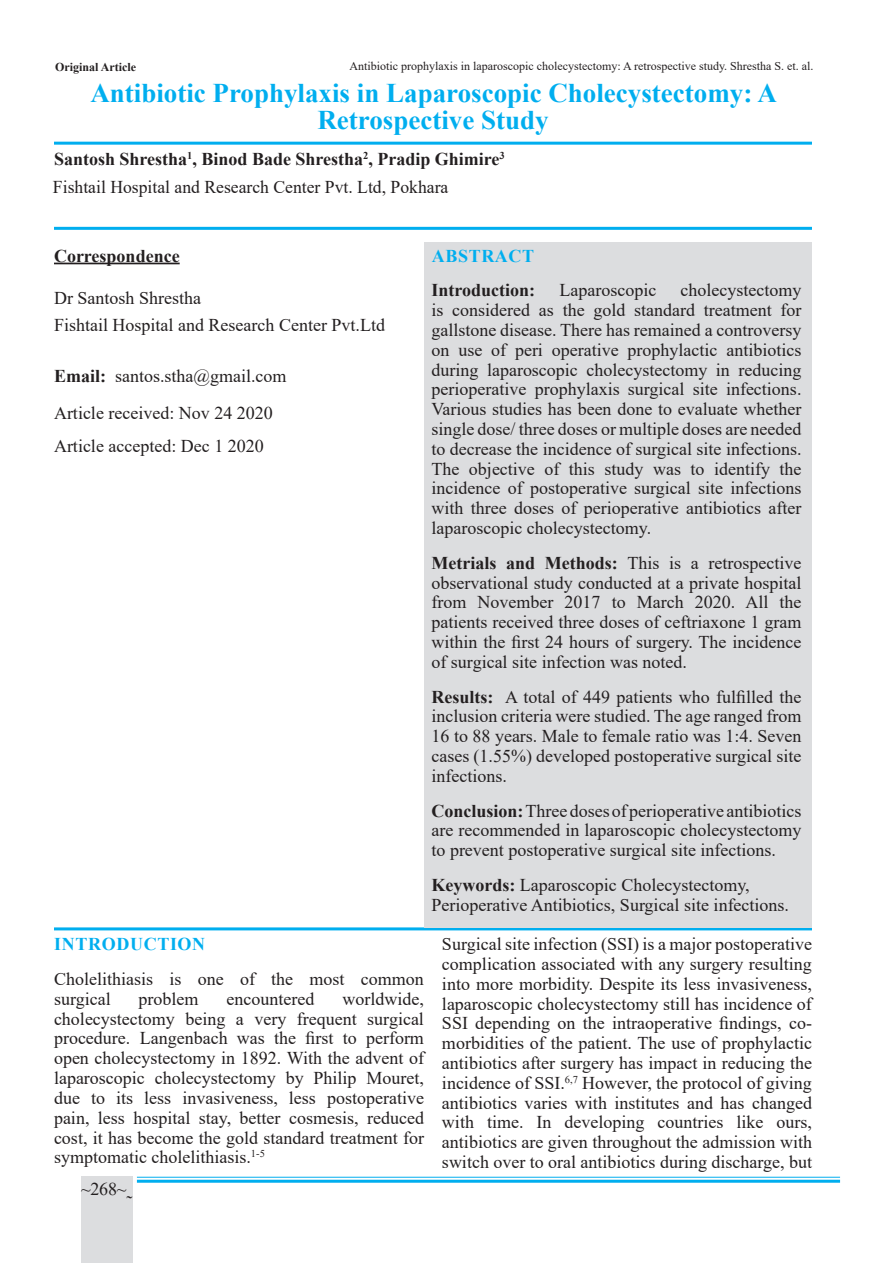
<style>
.page{position:relative;width:893px;height:1263px;background:#fff}
.page>*{position:absolute;margin:0;border:0;box-sizing:border-box;transform-origin:0 0}
.Normal___16_pt_Bold{font:700 27px/27px "Times New Roman";color:#00aeef;text-align:center}
.t1{font:18px/19.8px "Times New Roman";color:#231f20;text-align:justify}
.t2{font:700 18px "Times New Roman";color:#231f20}
.t3{font:700 18px "Times New Roman";letter-spacing:.035em;color:#00aeef}
.Normal___16_pt_Bold-2{font:12px "Times New Roman";color:#231f20}
.t4{font:700 12px "Times New Roman";color:#231f20}
.s1{font-weight:700}
</style>
<div class="page">
<hr style="left:137px;top:1177px;width:703px;height:1px;background:#00aeef">
<hr style="left:137px;top:1180px;width:703px;height:3px;background:#00aeef">
<div style="left:81px;top:1177px;width:51px;height:86px;background:#dcdddf"></div>
<hr style="left:54px;top:263px;width:126px;height:1px;background:#231f20">
<hr style="left:54px;top:227px;width:758px;height:3px;background:#00aeef">
<hr style="left:54px;top:927px;width:758px;height:3px;background:#00aeef">
<hr style="left:54px;top:142px;width:758px;height:3px;background:#00aeef">
<div style="left:424px;top:242px;width:387px;height:686px;background:#dcdddf"></div>
<p class="t4" style="left:55px;top:58px;width:82px">Original Article</p>
<p class="Normal___16_pt_Bold-2" style="left:349px;top:57px;width:466px">Antibiotic prophylaxis in laparoscopic cholecystectomy: A retrospective study. Shrestha S. et. al.</p>
<p class="Normal___16_pt_Bold-2" style="left:440px;top:61px;width:344px">Medical Journal of Pokhara Academy of Health Sciences Vol. 3 Issue 2</p>
<p class="Normal___16_pt_Bold" style="left:90px;top:79px;width:688px">Antibiotic Prophylaxis in Laparoscopic Cholecystectomy: A<br>Retrospective Study</p>
<p class="t2" style="left:54px;top:146px;width:452px">Santosh Shrestha<sup>1</sup>, Binod Bade Shrestha<sup>2</sup>, Pradip Ghimire<sup>3</sup></p>
<p class="t1" style="left:53px;top:176px;width:397px">Fishtail Hospital and Research Center Pvt. Ltd, Pokhara</p>
<p class="t2" style="left:54px;top:242px;width:127px">Correspondence</p>
<p class="t1" style="left:54px;top:287px;width:148px">Dr Santosh Shrestha</p>
<p class="t1" style="left:54px;top:314px;width:332px">Fishtail Hospital and Research Center Pvt.Ltd</p>
<p class="t1" style="left:54px;top:365px;width:234px"><span class="s1">Email:</span> santos.stha@gmail.com</p>
<p class="t1" style="left:54px;top:402px;width:220px">Article received: Nov 24 2020</p>
<p class="t1" style="left:54px;top:435px;width:211px">Article accepted: Dec 1 2020</p>
<p class="t3" style="left:432px;top:242px;width:104px">ABSTRACT</p>
<p class="t2" style="left:431px;top:277px;width:105px">Introduction:</p>
<p class="t1" style="left:559px;top:280px;width:98px">Laparoscopic</p>
<p class="t1" style="left:431px;top:280px;width:371px;text-indent:249px">cholecystectomy is considered as the gold standard treatment for gallstone disease. There has remained a controversy on use of peri operative prophylactic antibiotics during laparoscopic cholecystectomy in reducing perioperative prophylaxis surgical site infections.<br>Various studies has been done to evaluate whether single dose/ three doses or multiple doses are needed to decrease the incidence of surgical site infections.<br>The objective of this study was to identify the incidence of postoperative surgical site infections with three doses of perioperative antibiotics after laparoscopic cholecystectomy.</p>
<p class="t1" style="left:431px;top:552px;width:371px"><span class="s1">Metrials and Methods:</span> This is a retrospective observational study conducted at a private hospital from November 2017 to March 2020. All the patients received three doses of ceftriaxone 1 gram within the first 24 hours of surgery. The incidence of surgical site infection was noted.</p>
<p class="t1" style="left:431px;top:686px;width:371px"><span class="s1">Results:</span> A total of 449 patients who fulfilled the inclusion criteria were studied. The age ranged from 16 to 88 years. Male to female ratio was 1:4. Seven cases (1.55%) developed postoperative surgical site infections.</p>
<p class="t1" style="left:431px;top:800px;width:371px"><span class="s1">Conclusion:</span> Three doses of perioperative antibiotics are recommended in laparoscopic cholecystectomy to prevent postoperative surgical site infections.</p>
<p class="t1" style="left:431px;top:874px;width:359px"><span class="s1">Keywords:</span> Laparoscopic Cholecystectomy,<br>Perioperative Antibiotics, Surgical site infections.</p>
<p class="t3" style="left:54px;top:931px;width:152px">INTRODUCTION</p>
<p class="t1" style="left:54px;top:968px;width:371px">Cholelithiasis is one of the most common surgical</p>
<p class="t1" style="left:54px;top:988px;width:371px;text-indent:288px">worldwide, cholecystectomy being a very frequent surgical procedure. Langenbach was the first to perform open cholecystectomy in 1892. With the advent of laparoscopic cholecystectomy by Philip Mouret, due to its less invasiveness, less postoperative pain, less hospital stay, better cosmesis, reduced cost, it has become the gold standard treatment for symptomatic cholelithiasis.<sup>1-5</sup></p>
<p class="t1" style="left:139px;top:988px;width:61px">problem</p>
<p class="t1" style="left:227px;top:988px;width:89px">encountered</p>
<p class="t1" style="left:81px;top:1178px;width:53px">~268~˷</p>
<p class="t1" style="left:442px;top:934px;width:371px">Surgical site infection (SSI) is a major postoperative complication associated with any surgery resulting into more morbidity. Despite its less invasiveness, laparoscopic cholecystectomy still has incidence of SSI depending on the intraoperative findings, co&shy;morbidities of the patient. The use of prophylactic antibiotics after surgery has impact in reducing the incidence of SSI.<sup>6,7</sup> However, the protocol of giving antibiotics varies with institutes and has changed with time. In developing countries like ours, antibiotics are given throughout the admission with switch over to oral antibiotics during discharge, but</p>
</div>
